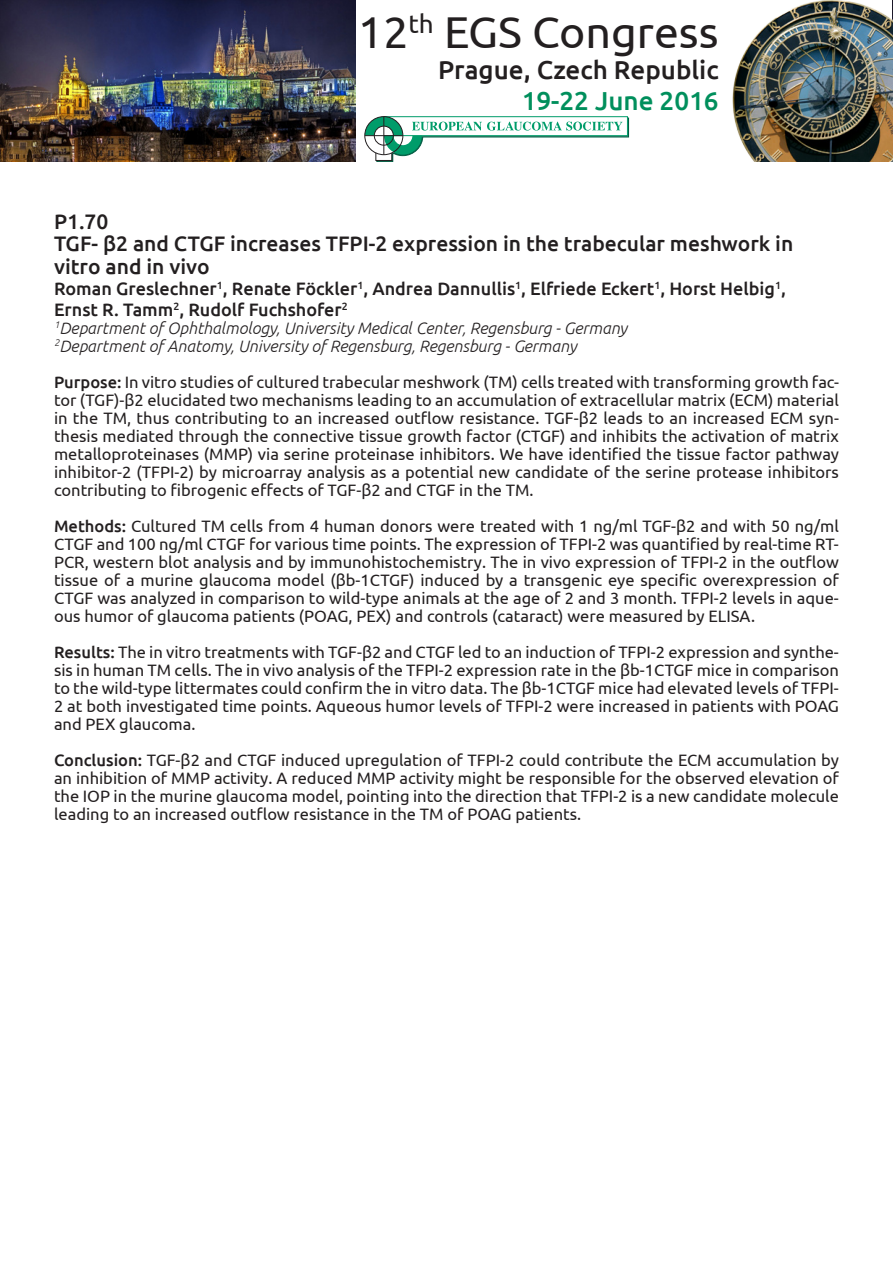
<style>
.page{position:relative;width:893px;height:1263px;background:#fff}
.page>*{position:absolute;margin:0;border:0;box-sizing:border-box;transform-origin:0 0}
.t1{font:44.55px "Ubuntu";color:#231f20}
.t2{font:500 25.95px "Ubuntu";color:#231f20}
.t3{font:500 25.95px "Ubuntu";color:#008f5c}
.Normale__Web{font:500 21px/22.5px "Ubuntu";color:#231f20}
.Normale{font:500 18px "Ubuntu";color:#231f20}
.Normale-2{font:16.5px/18px "Ubuntu";color:#231f20;text-align:justify}
.Normale-3{font:italic 300 16.5px "Ubuntu";color:#231f20}
.s1{font-weight:500}
</style>
<div class="page">
<img style="left:732px;top:0;width:161px;height:162px">
<img style="left:0;top:0;width:355px;height:162px">
<div style="left:377px;top:154px;width:16px;height:8px;border:1px solid #035e44"></div>
<div style="left:376px;top:153px;width:16px;height:7px;background:#fff"></div>
<div style="left:376px;top:153px;width:16px;height:8px;border:1px solid #231f20"></div>
<div style="left:384px;top:116px;width:244px;height:20px;border:1px solid #009c6a"></div>
<div style="left:365px;top:116px;width:38px;height:39px;border:1px solid #231f20;border-radius:50%"></div>
<svg style="left:365px;top:117px;width:257px;height:39px"></svg>
<hr style="left:384px;top:117px;width:1px;height:38px;background:#231f20">
<h1 class="t1" style="left:358px;top:5px;width:362px">12<sup>th</sup> EGS Congress</h1>
<h2 class="t2" style="left:438px;top:53px;width:282px">Prague, Czech Republic</h2>
<h2 class="t3" style="left:522px;top:85px;width:198px">19-22 June 2016</h2>
<p class="Normale__Web" style="left:54px;top:209px;width:56px">P1.70</p>
<p class="Normale__Web" style="left:54px;top:232px;width:741px">TGF- β2 and CTGF increases TFPI-2 expression in the trabecular meshwork in vitro and in vivo</p>
<p class="Normale" style="left:54px;top:277px;width:733px">Roman Greslechner<sup>1</sup>, Renate Föckler<sup>1</sup>, Andrea Dannullis<sup>1</sup>, Elfriede Eckert<sup>1</sup>, Horst Helbig<sup>1</sup>,</p>
<p class="Normale" style="left:54px;top:298px;width:295px">Ernst R. Tamm<sup>2</sup>, Rudolf Fuchshofer<sup>2</sup></p>
<p class="Normale-3" style="left:54px;top:318px;width:574px"><sup>1</sup>Department of Ophthalmology, University Medical Center, Regensburg - Germany</p>
<p class="Normale-3" style="left:54px;top:336px;width:524px"><sup>2</sup>Department of Anatomy, University of Regensburg, Regensburg - Germany</p>
<p class="Normale-2" style="left:54px;top:373px;width:786px"><span class="s1">Purpose:</span> In vitro studies of cultured trabecular meshwork (TM) cells treated with transforming growth fac&shy;tor (TGF)-β2 elucidated two mechanisms leading to an accumulation of extracellular matrix (ECM) material in the TM, thus contributing to an increased outflow resistance. TGF-β2 leads to an increased ECM syn&shy;thesis mediated through the connective tissue growth factor (CTGF) and inhibits the activation of matrix metalloproteinases (MMP) via serine proteinase inhibitors. We have identified the tissue factor pathway inhibitor-2 (TFPI-2) by microarray analysis as a potential new candidate of the serine protease inhibitors contributing to fibrogenic effects of TGF-β2 and CTGF in the TM.</p>
<p class="Normale-2" style="left:54px;top:517px;width:786px"><span class="s1">Methods:</span> Cultured TM cells from 4 human donors were treated with 1 ng/ml TGF-β2 and with 50 ng/ml CTGF and 100 ng/ml CTGF for various time points. The expression of TFPI-2 was quantified by real-time RT-PCR, western blot analysis and by immunohistochemistry. The in vivo expression of TFPI-2 in the outflow tissue of a murine glaucoma model (βb-1CTGF) induced by a transgenic eye specific overexpression of CTGF was analyzed in comparison to wild-type animals at the age of 2 and 3 month. TFPI-2 levels in aque&shy;ous humor of glaucoma patients (POAG, PEX) and controls (cataract) were measured by ELISA.</p>
<p class="Normale-2" style="left:54px;top:643px;width:787px"><span class="s1">Results:</span> The in vitro treatments with TGF-β2 and CTGF led to an induction of TFPI-2 expression and synthe&shy;sis in human TM cells. The in vivo analysis of the TFPI-2 expression rate in the βb-1CTGF mice in comparison to the wild-type littermates could confirm the in vitro data. The βb-1CTGF mice had elevated levels of TFPI-2 at both investigated time points. Aqueous humor levels of TFPI-2 were increased in patients with POAG and PEX glaucoma.</p>
<p class="Normale-2" style="left:54px;top:751px;width:786px"><span class="s1">Conclusion:</span> TGF-β2 and CTGF induced upregulation of TFPI-2 could contribute the ECM accumulation by an inhibition of MMP activity. A reduced MMP activity might be responsible for the observed elevation of the IOP in the murine glaucoma model, pointing into the direction that TFPI-2 is a new candidate molecule leading to an increased outflow resistance in the TM of POAG patients.</p>
</div>
